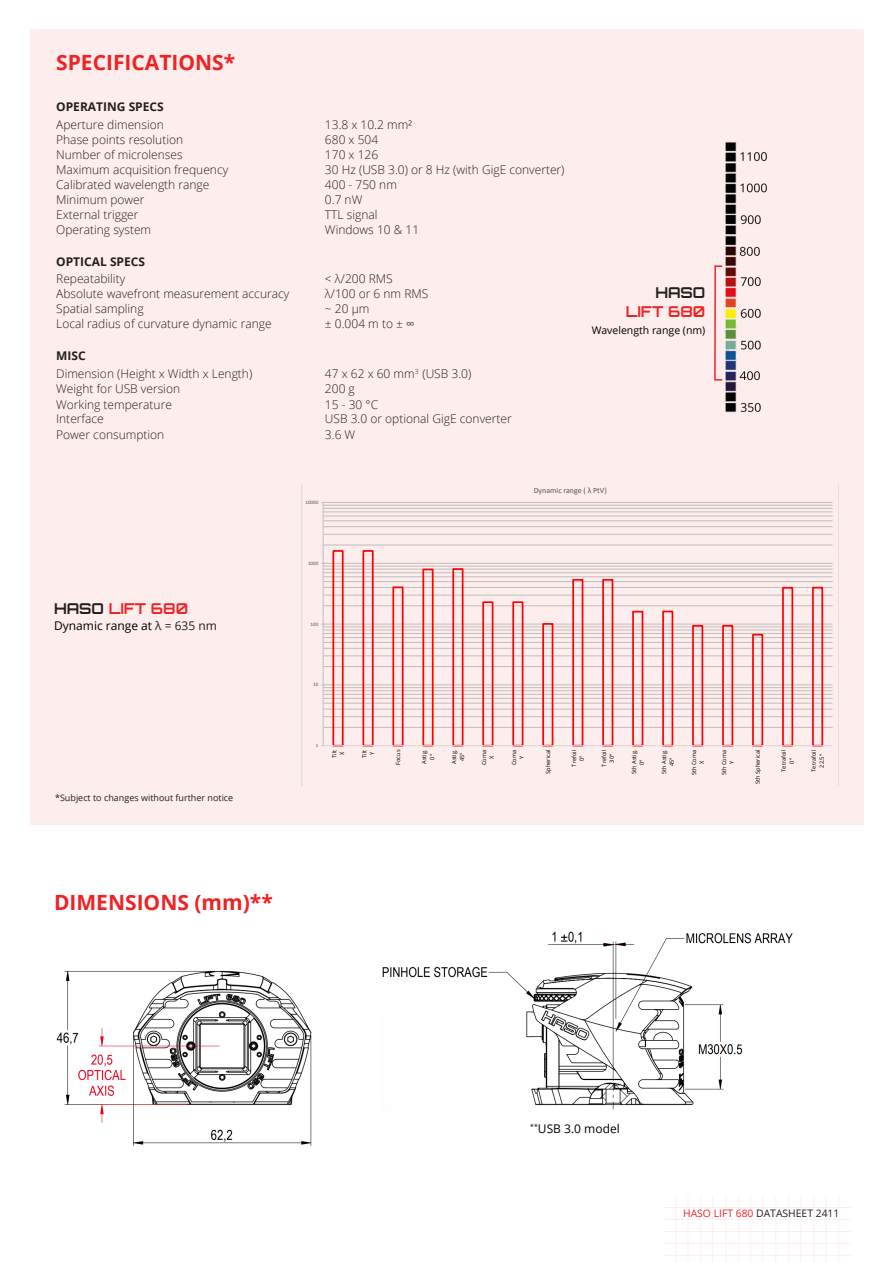
<style>
.page{position:relative;width:893px;height:1263px;background:#fff}
.page>*{position:absolute;margin:0;border:0;box-sizing:border-box;transform-origin:0 0}
.t1{font:700 21px "Open Sans";color:#ee2326}
.t2{font:700 15px "Orbitron";color:#ee2326}
.t3{font:700 15px "Orbitron";color:#231f20}
.t4{font:300 12px "Open Sans";color:#231f20}
.t5{font:12px "Open Sans";color:#000}
.t6{font:700 12px "Open Sans";color:#231f20}
.t7{font:10.5px "Open Sans";color:#000}
.t8{font:10.35px "Open Sans";color:#231f20}
.t9{font:9px "Open Sans";color:#231f20}
.t10{font:7.95px "Calibri";color:#595959}
.t11{font:5.7px/7.6px "Open Sans";color:#000;text-align:center}
.t12{font:5.1px "Calibri";color:#595959}
.s1{color:#231f20}
.s2{color:#ee2326}
</style>
<div class="page">
<div style="left:30px;top:30px;width:833px;height:795px;background:#fdedec"></div>
<hr style="left:839px;top:1195px;width:1px;height:68px;background:#e9342b">
<hr style="left:826px;top:1195px;width:1px;height:68px;background:#e9342b">
<hr style="left:814px;top:1195px;width:1px;height:68px;background:#e9342b">
<hr style="left:801px;top:1195px;width:1px;height:68px;background:#e9342b">
<hr style="left:789px;top:1195px;width:1px;height:68px;background:#e9342b">
<hr style="left:775px;top:1195px;width:1px;height:68px;background:#e9342b">
<hr style="left:762px;top:1195px;width:1px;height:68px;background:#e9342b">
<hr style="left:750px;top:1195px;width:1px;height:68px;background:#e9342b">
<hr style="left:738px;top:1195px;width:1px;height:68px;background:#e9342b">
<hr style="left:725px;top:1195px;width:1px;height:68px;background:#e9342b">
<hr style="left:712px;top:1195px;width:1px;height:68px;background:#e9342b">
<hr style="left:700px;top:1195px;width:1px;height:68px;background:#e9342b">
<hr style="left:688px;top:1195px;width:1px;height:68px;background:#e9342b">
<hr style="left:676px;top:1195px;width:1px;height:68px;background:#e9342b">
<hr style="left:664px;top:1255px;width:187px;height:1px;background:#e9342b">
<hr style="left:664px;top:1243px;width:187px;height:1px;background:#e9342b">
<hr style="left:664px;top:1231px;width:187px;height:1px;background:#e9342b">
<hr style="left:664px;top:1219px;width:187px;height:1px;background:#e9342b">
<hr style="left:664px;top:1207px;width:187px;height:1px;background:#e9342b">
<svg style="left:716px;top:379px;width:6px;height:2px"></svg>
<svg style="left:716px;top:265px;width:6px;height:2px"></svg>
<hr style="left:714px;top:265px;width:2px;height:116px;background:#ee2326">
<img style="left:725px;top:142px;width:42px;height:271px">
<svg style="left:321px;top:484px;width:518px;height:301px"></svg>
<img style="left:56px;top:970px;width:256px;height:176px">
<img style="left:383px;top:931px;width:410px;height:179px">
<p class="t1" style="left:56px;top:48px;width:181px">SPECIFICATIONS*</p>
<p class="t6" style="left:56px;top:98px;width:109px">OPERATING SPECS</p>
<p class="t4" style="left:56px;top:116px;width:109px">Aperture dimension</p>
<p class="t4" style="left:325px;top:116px;width:89px">13.8 x 10.2 mm²</p>
<p class="t4" style="left:56px;top:131px;width:128px">Phase points resolution</p>
<p class="t4" style="left:325px;top:131px;width:55px">680 x 504</p>
<p class="t4" style="left:56px;top:146px;width:128px">Number of microlenses</p>
<p class="t4" style="left:325px;top:146px;width:55px">170 x 126</p>
<p class="t4" style="left:56px;top:161px;width:174px">Maximum acquisition frequency</p>
<p class="t4" style="left:325px;top:161px;width:241px">30 Hz (USB 3.0) or 8 Hz (with GigE converter)</p>
<p class="t4" style="left:56px;top:176px;width:155px">Calibrated wavelength range</p>
<p class="t4" style="left:325px;top:176px;width:74px">400 - 750 nm</p>
<p class="t4" style="left:56px;top:191px;width:90px">Minimum power</p>
<p class="t4" style="left:325px;top:191px;width:39px">0.7 nW</p>
<p class="t4" style="left:56px;top:206px;width:84px">External trigger</p>
<p class="t4" style="left:325px;top:206px;width:54px">TTL signal</p>
<p class="t4" style="left:56px;top:221px;width:97px">Operating system</p>
<p class="t4" style="left:325px;top:221px;width:96px">Windows 10 &amp; 11</p>
<p class="t6" style="left:56px;top:253px;width:90px">OPTICAL SPECS</p>
<p class="t4" style="left:56px;top:271px;width:70px">Repeatability</p>
<p class="t4" style="left:325px;top:271px;width:69px">&lt; λ/200 RMS</p>
<p class="t4" style="left:56px;top:286px;width:235px">Absolute wavefront measurement accuracy</p>
<p class="t4" style="left:325px;top:286px;width:105px">λ/100 or 6 nm RMS</p>
<p class="t4" style="left:56px;top:301px;width:89px">Spatial sampling</p>
<p class="t4" style="left:325px;top:301px;width:46px">~ 20 µm</p>
<p class="t4" style="left:56px;top:315px;width:217px">Local radius of curvature dynamic range</p>
<p class="t4" style="left:325px;top:315px;width:91px">± 0.004 m to ± ∞</p>
<p class="t6" style="left:56px;top:347px;width:31px">MISC</p>
<p class="t4" style="left:56px;top:365px;width:198px">Dimension (Height x Width x Length)</p>
<p class="t4" style="left:325px;top:365px;width:148px">47 x 62 x 60 mm<sup>3</sup> (USB 3.0)</p>
<p class="t4" style="left:56px;top:380px;width:125px">Weight for USB version</p>
<p class="t4" style="left:325px;top:380px;width:31px">200 g</p>
<p class="t4" style="left:56px;top:396px;width:117px">Working temperature</p>
<p class="t4" style="left:325px;top:396px;width:55px">15 - 30 °C</p>
<p class="t4" style="left:56px;top:411px;width:49px">Interface</p>
<p class="t4" style="left:325px;top:411px;width:188px">USB 3.0 or optional GigE converter</p>
<p class="t4" style="left:56px;top:426px;width:110px">Power consumption</p>
<p class="t4" style="left:325px;top:426px;width:32px">3.6 W</p>
<p class="t3" style="left:655px;top:283px;width:52px">HASO</p>
<p class="t2" style="left:626px;top:302px;width:81px">LIFT 680</p>
<p class="t7" style="left:592px;top:323px;width:115px">Wavelength range (nm)</p>
<p class="t2" style="left:54px;top:600px;width:136px"><span class="s1">HASO</span> LIFT 680</p>
<p class="t5" style="left:54px;top:617px;width:165px">Dynamic range at <span class="s1">λ = 635 nm</span></p>
<p class="t9" style="left:55px;top:792px;width:180px">*Subject to changes without further notice</p>
<p class="t12" style="left:305px;top:499px;width:14px">10000</p>
<p class="t12" style="left:308px;top:559px;width:12px">1000</p>
<p class="t12" style="left:311px;top:620px;width:9px">100</p>
<p class="t12" style="left:313px;top:681px;width:7px">10</p>
<p class="t10" style="left:534px;top:485px;width:75px">Dynamic range ( λ PtV)</p>
<p class="t12" style="left:316px;top:742px;width:4px">1</p>
<p class="t11" style="left:330px;top:758px;width:9px;rotate:-90deg">Tilt<br>X</p>
<p class="t11" style="left:360px;top:758px;width:9px;rotate:-90deg">Tilt<br>Y</p>
<p class="t11" style="left:394px;top:765px;width:17px;rotate:-90deg">Focus</p>
<p class="t11" style="left:420px;top:764px;width:16px;rotate:-90deg">Astig.<br>0°</p>
<p class="t11" style="left:450px;top:764px;width:16px;rotate:-90deg">Astig.<br>45°</p>
<p class="t11" style="left:480px;top:765px;width:17px;rotate:-90deg">Coma<br>X</p>
<p class="t11" style="left:510px;top:765px;width:17px;rotate:-90deg">Coma<br>Y</p>
<p class="t11" style="left:544px;top:774px;width:26px;rotate:-90deg">Spherical</p>
<p class="t11" style="left:570px;top:766px;width:18px;rotate:-90deg">Trefoil<br>0°</p>
<p class="t11" style="left:600px;top:766px;width:18px;rotate:-90deg">Trefoil<br>30°</p>
<p class="t11" style="left:630px;top:774px;width:26px;rotate:-90deg">5th Astig.<br>0°</p>
<p class="t11" style="left:660px;top:774px;width:26px;rotate:-90deg">5th Astig.<br>45°</p>
<p class="t11" style="left:690px;top:775px;width:27px;rotate:-90deg">5th Coma<br>X</p>
<p class="t11" style="left:720px;top:775px;width:27px;rotate:-90deg">5th Coma<br>Y</p>
<p class="t11" style="left:754px;top:784px;width:36px;rotate:-90deg">5th Spherical</p>
<p class="t11" style="left:780px;top:772px;width:23px;rotate:-90deg">Tetrafoil<br>0°</p>
<p class="t11" style="left:810px;top:772px;width:23px;rotate:-90deg">Tetrafoil<br>22.5°</p>
<p class="t1" style="left:54px;top:887px;width:220px">DIMENSIONS (mm)**</p>
<p class="t5" style="left:530px;top:1120px;width:91px"><sup>**</sup>USB 3.0 model</p>
<p class="t8" style="left:683px;top:1206px;width:158px"><span class="s2">HASO LIFT 680</span> DATASHEET 2411</p>
</div>
